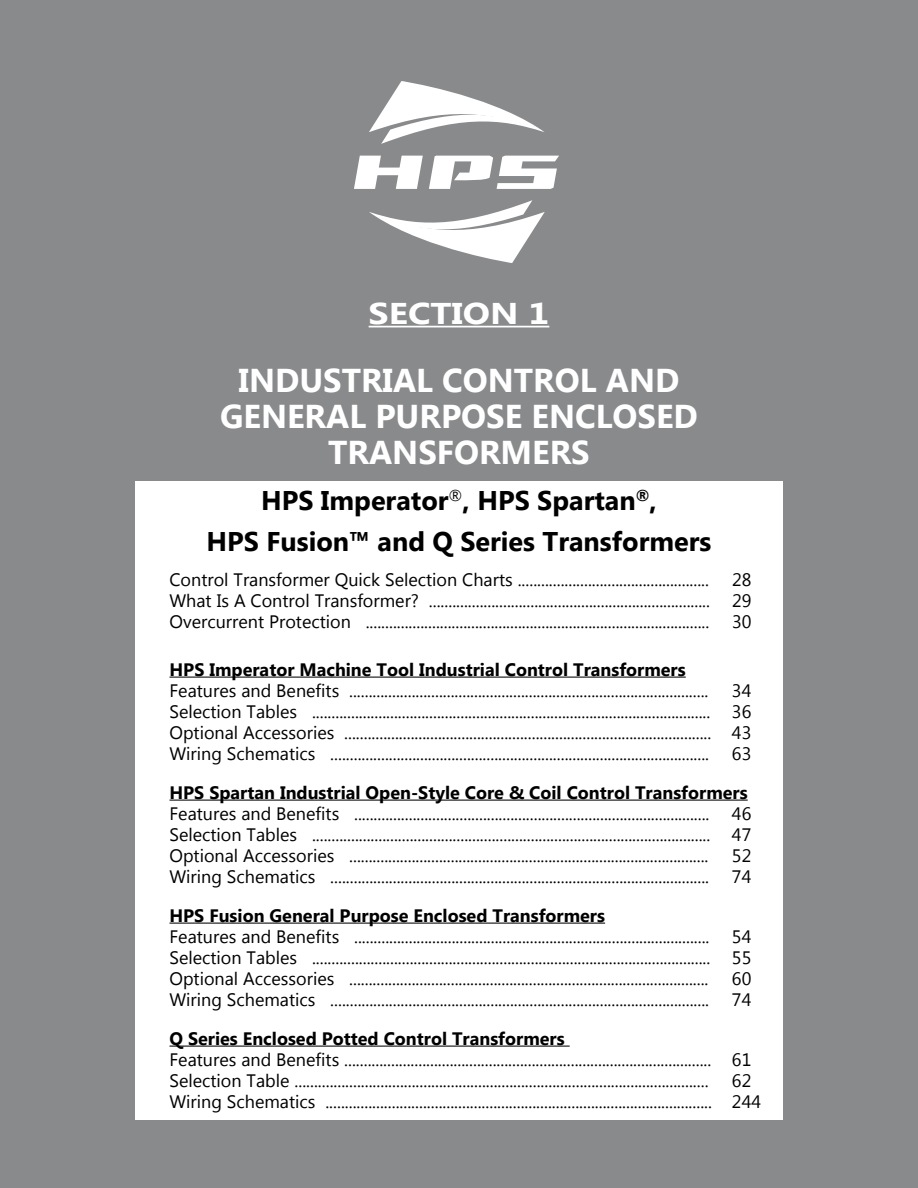
<style>
.page{position:relative;width:918px;height:1188px;background:#888a8c}
.page>*{position:absolute;margin:0;border:0;box-sizing:border-box;transform-origin:0 0}
.t1{font:700 33px/36px "Microsoft New Tai Lue";color:#fff;text-align:center}
.t2{font:700 30px "Microsoft New Tai Lue";color:#fff;scale:1.2 1}
.t3{font:700 27px/40.5px "Microsoft New Tai Lue";color:#000;text-align:center}
.t4{font:18px/21px "Microsoft New Tai Lue";color:#000;text-align:justify}
.t5{font:700 18px "Microsoft New Tai Lue";color:#000}
</style>
<div class="page">
<div style="left:135px;top:482px;width:648px;height:638px;background:#fff"></div>
<svg style="left:369px;top:200px;width:176px;height:63px"></svg>
<svg style="left:369px;top:81px;width:175px;height:63px"></svg>
<svg style="left:354px;top:156px;width:69px;height:33px"></svg>
<svg style="left:429px;top:156px;width:130px;height:33px"></svg>
<hr style="left:170px;top:677px;width:516px;height:1px;background:#000">
<hr style="left:170px;top:800px;width:578px;height:1px;background:#000">
<hr style="left:170px;top:923px;width:435px;height:1px;background:#000">
<hr style="left:170px;top:1046px;width:400px;height:1px;background:#000">
<hr style="left:369px;top:326px;width:180px;height:1px;background:#fff">
<h2 class="t2" style="left:369px;top:296px;width:152px">SECTION 1</h2>
<h1 class="t1" style="left:220px;top:365px;width:479px">INDUSTRIAL CONTROL AND<br>GENERAL PURPOSE ENCLOSED<br>TRANSFORMERS</h1>
<h3 class="t3" style="left:207px;top:482px;width:506px">HPS Imperator<sup>®</sup>, HPS Spartan<sup>®</sup>,<br>HPS Fusion™ and Q Series Transformers</h3>
<p class="t4" style="left:170px;top:570px;width:541px">Control Transformer Quick Selection Charts .................................................</p>
<p class="t4" style="left:170px;top:570px;width:583px;text-indent:562px">28<br>What Is A Control Transformer? ........................................................................ 29<br>Overcurrent Protection ........................................................................................</p>
<p class="t4" style="left:732px;top:612px;width:21px">30</p>
<p class="t5" style="left:170px;top:659px;width:518px">HPS Imperator Machine Tool Industrial Control Transformers</p>
<p class="t4" style="left:170px;top:681px;width:541px">Features and Benefits ............................................................................................</p>
<p class="t4" style="left:169px;top:681px;width:583px;text-indent:562px">34<br>Selection Tables ...................................................................................................... 36<br>Optional Accessories .............................................................................................. 43<br>Wiring Schematics .................................................................................................</p>
<p class="t4" style="left:732px;top:744px;width:21px">63</p>
<p class="t5" style="left:169px;top:782px;width:580px">HPS Spartan Industrial Open-Style Core &amp; Coil Control Transformers</p>
<p class="t4" style="left:169px;top:804px;width:583px">Features and Benefits ........................................................................................... 46<br>Selection Tables ...................................................................................................... 47<br>Optional Accessories ............................................................................................</p>
<p class="t4" style="left:732px;top:846px;width:21px">52</p>
<p class="t4" style="left:169px;top:867px;width:541px">Wiring Schematics .................................................................................................</p>
<p class="t4" style="left:732px;top:867px;width:21px">74</p>
<p class="t5" style="left:169px;top:905px;width:437px">HPS Fusion General Purpose Enclosed Transformers</p>
<p class="t4" style="left:169px;top:927px;width:583px">Features and Benefits ........................................................................................... 54<br>Selection Tables ...................................................................................................... 55<br>Optional Accessories ............................................................................................</p>
<p class="t4" style="left:732px;top:969px;width:21px">60</p>
<p class="t4" style="left:169px;top:990px;width:541px">Wiring Schematics .................................................................................................</p>
<p class="t4" style="left:732px;top:990px;width:21px">74</p>
<p class="t5" style="left:169px;top:1028px;width:397px">Q Series Enclosed Potted Control Transformers</p>
<p class="t4" style="left:169px;top:1050px;width:583px">Features and Benefits .............................................................................................. 61<br>Selection Table ..........................................................................................................</p>
<p class="t4" style="left:169px;top:1071px;width:593px;text-indent:562px">62<br>Wiring Schematics ................................................................................................... 244</p>
</div>
